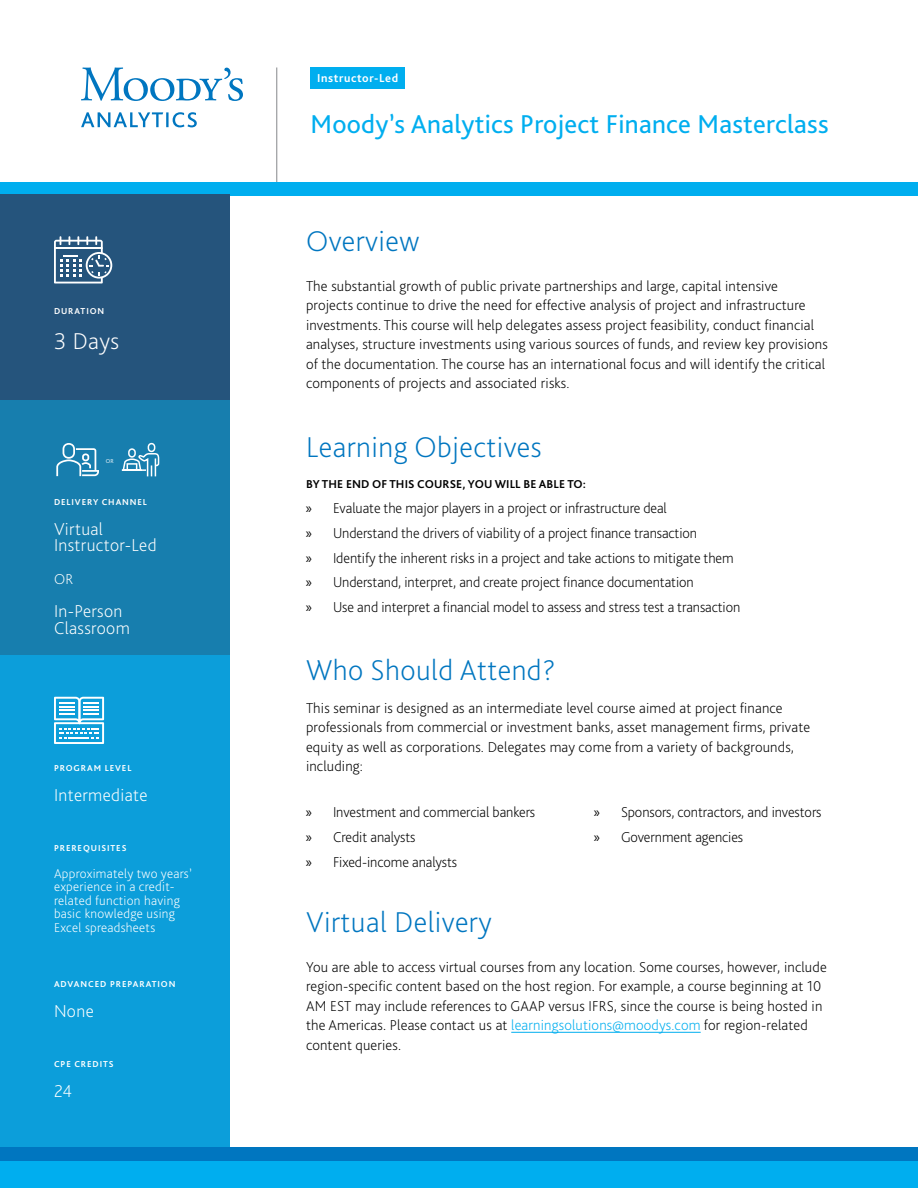
<style>
.page{position:relative;width:918px;height:1188px;background:#fff}
.page>*{position:absolute;margin:0;border:0;box-sizing:border-box;transform-origin:0 0}
.t1{font:200 30px "Bliss Pro";letter-spacing:.015em;color:#0076c0}
.t2{font:27px "Bliss Pro";letter-spacing:.01em;color:#00aeef}
.t3{font:200 24px "Bliss Pro";color:#fff}
.t4{font:200 18px/16.5px "Bliss Pro";letter-spacing:.02em;color:#fff}
.t5{font:200 15px/19.5px "Bliss Pro";letter-spacing:.01em;color:#000}
.t6{font:200 15px "Bliss Pro";color:#fff}
.t7{font:200 13.5px/13.5px "Bliss Pro";letter-spacing:.02em;color:#fff}
.t8{font:700 12px "Bliss Pro";letter-spacing:.01em;color:#000}
.t9{font:700 12px "Bliss Pro";letter-spacing:.05em;color:#fff}
.t10{font:700 9px "Bliss Pro";letter-spacing:.1em;color:#fff}
.t11{font:300 6px "Bliss Pro";color:#fff}
.s1{font-family:"Myriad Pro";font-weight:400}
.s2{color:#00aeef}
</style>
<div class="page">
<svg style="left:81px;top:68px;width:162px;height:59px"></svg>
<hr style="left:276px;top:68px;width:1px;height:114px;background:#939598">
<div style="left:310px;top:68px;width:95px;height:21px;background:#00aeef"></div>
<div style="left:0;top:182px;width:918px;height:14px;background:#00aeef"></div>
<div style="left:0;top:652px;width:230px;height:536px;background:#0c9eda"></div>
<div style="left:0;top:194px;width:230px;height:206px;background:#25547c"></div>
<svg style="left:54px;top:236px;width:58px;height:47px"></svg>
<svg style="left:54px;top:697px;width:50px;height:47px"></svg>
<div style="left:0;top:1161px;width:918px;height:27px;background:#00aeef"></div>
<div style="left:0;top:1148px;width:918px;height:13px;background:#0076c0"></div>
<hr style="left:511px;top:1032px;width:190px;height:1px;background:#00aeef">
<div style="left:0;top:400px;width:230px;height:254px;background:#177eae"></div>
<svg style="left:121px;top:442px;width:39px;height:35px"></svg>
<svg style="left:56px;top:443px;width:43px;height:33px"></svg>
<p class="t10" style="left:54px;top:305px;width:52px">DURATION</p>
<h3 class="t3" style="left:54px;top:326px;width:67px">3 Days</h3>
<p class="t11" style="left:106px;top:457px;width:9px">OR</p>
<p class="t10" style="left:54px;top:496px;width:95px">DELIVERY CHANNEL</p>
<p class="t4" style="left:54px;top:520px;width:104px">Virtual<br>Instructor-Led</p>
<p class="t6" style="left:54px;top:570px;width:21px">OR</p>
<p class="t4" style="left:54px;top:602px;width:77px">In-Person<br>Classroom</p>
<p class="t10" style="left:54px;top:763px;width:79px">PROGRAM LEVEL</p>
<p class="t4" style="left:54px;top:786px;width:95px">Intermediate</p>
<p class="t10" style="left:54px;top:842px;width:74px">PREREQUISITES</p>
<p class="t7" style="left:54px;top:866px;width:140px">Approximately two years’ experience in a credit&shy;related function having basic knowledge using<br>Excel spreadsheets</p>
<p class="t10" style="left:54px;top:979px;width:123px">ADVANCED PREPARATION</p>
<p class="t4" style="left:54px;top:1002px;width:41px">None</p>
<p class="t10" style="left:54px;top:1059px;width:61px">CPE CREDITS</p>
<p class="t4" style="left:54px;top:1083px;width:20px">24</p>
<p class="t9" style="left:317px;top:71px;width:83px">Instructor-Led</p>
<h2 class="t2" style="left:310px;top:108px;width:520px">Moody’s Analytics Project Finance Masterclass</h2>
<h1 class="t1" style="left:306px;top:222px;width:115px">Overview</h1>
<p class="t5" style="left:306px;top:275px;width:523px">The substantial growth of public private partnerships and large, capital intensive projects continue to drive the need for effective analysis of project and infrastructure investments. This course will help delegates assess project feasibility, conduct financial analyses, structure investments using various sources of funds, and review key provisions of the documentation. The course has an international focus and will identify the critical components of projects and associated risks.</p>
<h1 class="t1" style="left:306px;top:428px;width:237px">Learning Objectives</h1>
<p class="t8" style="left:306px;top:477px;width:282px">BY THE END OF THIS COURSE, YOU WILL BE ABLE TO:</p>
<p class="t5" style="left:306px;top:495px;width:436px;line-height:24.8px"><span class="s1">»</span> Evaluate the major players in a project or infrastructure deal<br><span class="s1">»</span> Understand the drivers of viability of a project finance transaction<br><span class="s1">»</span> Identify the inherent risks in a project and take actions to mitigate them <span class="s1">»</span> Understand, interpret, and create project finance documentation<br><span class="s1">»</span> Use and interpret a financial model to assess and stress test a transaction</p>
<h1 class="t1" style="left:306px;top:651px;width:251px">Who Should Attend?</h1>
<p class="t5" style="left:306px;top:698px;width:506px">This seminar is designed as an intermediate level course aimed at project finance professionals from commercial or investment banks, asset management firms, private equity as well as corporations. Delegates may come from a variety of backgrounds, including:</p>
<p class="t5" style="left:306px;top:800px;width:231px;line-height:24.8px"><span class="s1">»</span> Investment and commercial bankers <span class="s1">»</span> Credit analysts<br><span class="s1">»</span> Fixed-income analysts</p>
<p class="t5" style="left:594px;top:800px;width:229px;line-height:24.8px"><span class="s1">»</span> Sponsors, contractors, and investors <span class="s1">»</span> Government agencies</p>
<h1 class="t1" style="left:306px;top:903px;width:187px">Virtual Delivery</h1>
<p class="t5" style="left:306px;top:956px;width:522px">You are able to access virtual courses from any location. Some courses, however, include region-specific content based on the host region. For example, a course beginning at 10<br>AM EST may include references to GAAP versus IFRS, since the course is being hosted in the Americas. Please contact us at <span class="s2">learningsolutions@moodys.com</span> for region-related content queries.</p>
</div>
